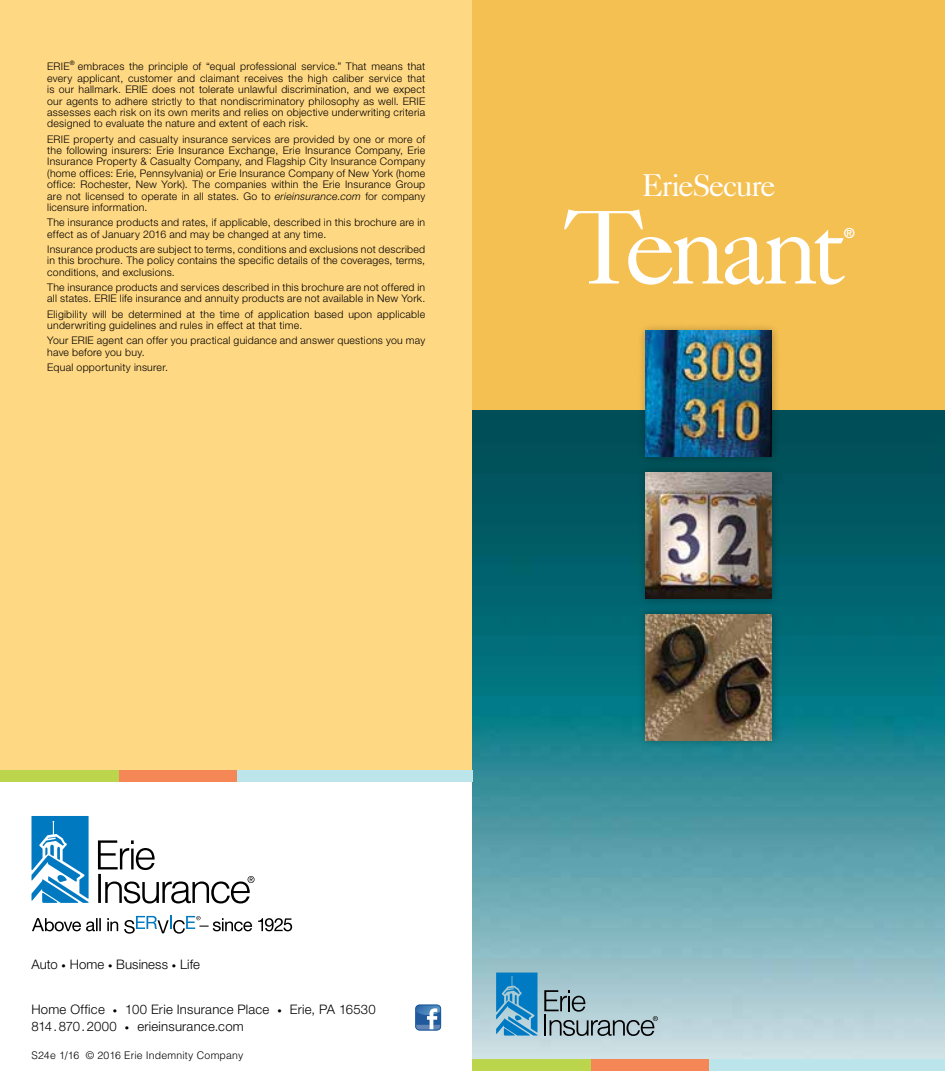
<style>
.page{position:relative;width:945px;height:1071px;background:#fff}
.page>*{position:absolute;margin:0;border:0;box-sizing:border-box;transform-origin:0 0}
.t1{font:105px "Caslon 540 LT Std";letter-spacing:-.075em;color:#fff}
.t2{font:31.5px "Caslon 540 LT Std";letter-spacing:-.05em;color:#fff}
.t3{font:500 condensed 14px "Helvetica Neue LT Std";color:#fff}
.t4{font:300 13.12px/16.6px "Helvetica Neue LT Std";letter-spacing:.015em;color:#000}
.t5{font:300 10.5px/11.4px "Helvetica Neue LT Std";letter-spacing:.025em;color:#000}
.t6{font:300 10.5px "Helvetica LT Std";letter-spacing:.015em;color:#000}
.t7{font:6.12px "Helvetica Neue LT Std";color:#000}
.s1{font-style:italic}
.s2{font-size:8.75px}
</style>
<div class="page">
<div style="left:0;top:0;width:472px;height:773px;background:#ffd883"></div>
<img style="left:472px;top:410px;width:473px;height:649px">
<div style="left:472px;top:0;width:473px;height:410px;background:#f5c052"></div>
<svg style="left:496px;top:973px;width:41px;height:63px;background:#3091c8"></svg>
<svg style="left:544px;top:990px;width:114px;height:46px;background:#96aeb4"></svg>
<div style="left:472px;top:1059px;width:473px;height:12px;background:#bbe4eb"></div>
<div style="left:472px;top:1059px;width:237px;height:12px;background:#f58757"></div>
<div style="left:472px;top:1059px;width:119px;height:12px;background:#bbd64c"></div>
<div style="left:637px;top:605px;width:144px;height:144px;background:#000;opacity:.3"></div>
<img style="left:646px;top:614px;width:126px;height:126px">
<div style="left:637px;top:322px;width:144px;height:144px;background:#000;opacity:.3"></div>
<img style="left:646px;top:331px;width:126px;height:126px">
<div style="left:637px;top:463px;width:144px;height:145px;background:#000;opacity:.3"></div>
<img style="left:646px;top:472px;width:126px;height:126px">
<svg style="left:415px;top:1005px;width:26px;height:25px"></svg>
<div style="left:415px;top:1005px;width:26px;height:25px;border:1px solid #21599d;border-radius:4px"></div>
<div style="left:0;top:770px;width:472px;height:12px;background:#bbe4eb"></div>
<div style="left:0;top:770px;width:236px;height:12px;background:#f58757"></div>
<div style="left:0;top:770px;width:118px;height:12px;background:#bbd64c"></div>
<svg style="left:98px;top:840px;width:157px;height:63px"></svg>
<svg style="left:32px;top:816px;width:57px;height:87px"></svg>
<svg style="left:32px;top:916px;width:260px;height:18px"></svg>
<p class="t5" style="left:47px;top:61px;width:24px">ERIE</p>
<p class="t7" style="left:70px;top:59px;width:6px">®</p>
<p class="t5" style="left:47px;top:61px;width:380px;text-align:justify;text-indent:30px">embraces the principle of “equal professional service.” That means that every applicant, customer and claimant receives the high caliber service that is our hallmark. ERIE does not tolerate unlawful discrimination, and we expect our agents to adhere strictly to that nondiscriminatory philosophy as well. ERIE assesses each risk on its own merits and relies on objective underwriting criteria designed to evaluate the nature and extent of each risk.</p>
<p class="t5" style="left:47px;top:133px;width:380px;text-align:justify">ERIE property and casualty insurance services are provided by one or more of the following insurers: Erie Insurance Exchange, Erie Insurance Company, Erie Insurance Property &amp; Casualty Company, and Flagship City Insurance Company (home offices: Erie, Pennsylvania) or Erie Insurance Company of New York (home office: Rochester, New York). The companies within the Erie Insurance Group are not licensed to operate in all states. Go to <span class="s1">erieinsurance.com</span> for company licensure information.</p>
<p class="t5" style="left:47px;top:217px;width:380px">The insurance products and rates, if applicable, described in this brochure are in effect as of January 2016 and may be changed at any time.</p>
<p class="t5" style="left:47px;top:243px;width:379px;text-align:justify">Insurance products are subject to terms, conditions and exclusions not described in this brochure. The policy contains the specific details of the coverages, terms, conditions, and exclusions.</p>
<p class="t5" style="left:47px;top:281px;width:380px">The insurance products and services described in this brochure are not offered in all states. ERIE life insurance and annuity products are not available in New York.</p>
<p class="t5" style="left:47px;top:308px;width:379px">Eligibility will be determined at the time of application based upon applicable underwriting guidelines and rules in effect at that time.</p>
<p class="t5" style="left:47px;top:335px;width:379px">Your ERIE agent can offer you practical guidance and answer questions you may have before you buy.</p>
<p class="t5" style="left:47px;top:361px;width:122px">Equal opportunity insurer.</p>
<h2 class="t2" style="left:642px;top:166px;width:136px">ErieSecure</h2>
<h1 class="t1" style="left:563px;top:184px;width:285px">Tenant</h1>
<h3 class="t3" style="left:844px;top:225px;width:13px">®</h3>
<p class="t4" style="left:32px;top:956px;width:170px">Auto <span class="s2">•</span> Home <span class="s2">•</span> Business <span class="s2">•</span> Life</p>
<p class="t4" style="left:31px;top:1001px;width:346px">Home Office <span class="s2">•</span> 100 Erie Insurance Place <span class="s2">•</span> Erie, PA 16530<br>814.870.2000 <span class="s2">•</span> erieinsurance.com</p>
<p class="t6" style="left:32px;top:1049px;width:213px">S24e 1/16 © 2016 Erie Indemnity Company</p>
</div>
